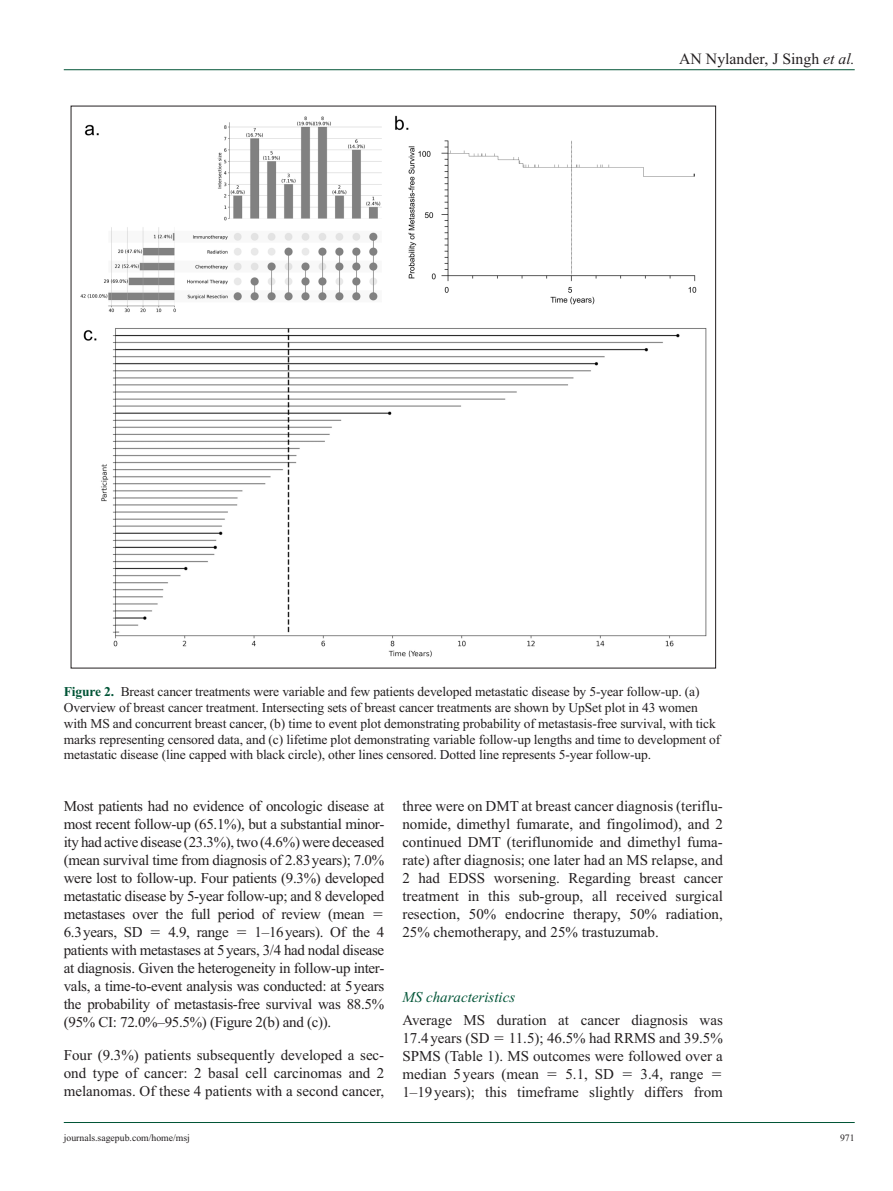
<style>
.page{position:relative;width:893px;height:1191px;background:#fff}
.page>*{position:absolute;margin:0;border:0;box-sizing:border-box;transform-origin:0 0}
.t1{font:15.75px "Times New Roman";color:#231f20}
.t2{font:15px/18px "Times New Roman";letter-spacing:-.02em;color:#231f20;text-align:justify}
.t3{font:15px/18px "Times New Roman";color:#231f20}
.t4{font:italic 15px "Times New Roman";color:#015436}
.t5{font:13.5px/15.8px "Times New Roman";letter-spacing:-.01em;color:#231f20}
.t6{font:9.75px "Times New Roman";color:#231f20}
.s1{font-style:italic}
.s2{font-weight:700;color:#015436}
</style>
<div class="page">
<hr style="left:64px;top:69px;width:791px;height:1px;background:#015436">
<hr style="left:64px;top:1122px;width:791px;height:1px;background:#015436">
<img style="left:80px;top:115px;width:627px;height:543px">
<p class="t1" style="left:679px;top:50px;width:177px">AN Nylander, J Singh <span class="s1">et al.</span></p>
<p class="t5" style="left:64px;top:684px;width:658px"><span class="s2">Figure 2.</span> Breast cancer treatments were variable and few patients developed metastatic disease by 5-year follow-up. (a)<br>Overview of breast cancer treatment. Intersecting sets of breast cancer treatments are shown by UpSet plot in 43 women with MS and concurrent breast cancer, (b) time to event plot demonstrating probability of metastasis-free survival, with tick marks representing censored data, and (c) lifetime plot demonstrating variable follow-up lengths and time to development of metastatic disease (line capped with black circle), other lines censored. Dotted line represents 5-year follow-up.</p>
<p class="t2" style="left:64px;top:797px;width:322px;text-align:left">Most patients had no evidence of oncologic disease at most recent follow-up (65.1%), but a substantial minor&shy;ity had active disease (23.3%), two (4.6%) were deceased (mean survival time from diagnosis of 2.83years); 7.0% were lost to follow-up. Four patients (9.3%) developed metastatic disease by 5-year follow-up; and 8 developed metastases over the full period of review (mean 6.3years, SD</p>
<p class="t2" style="left:64px;top:923px;width:322px;text-indent:191px">1–16years). Of the 4 patients with metastases at 5years, 3/4 had nodal disease at diagnosis. Given the heterogeneity in follow-up inter&shy;vals, a time-to-event analysis was conducted: at 5years the probability of metastasis-free survival was 88.5% (95% CI: 72.0%–95.5%) (Figure 2(b) and (c)).</p>
<p class="t2" style="left:64px;top:1046px;width:322px">Four (9.3%) patients subsequently developed a sec&shy;ond type of cancer: 2 basal cell carcinomas and 2 melanomas. Of these 4 patients with a second cancer,</p>
<p class="t2" style="left:168px;top:923px;width:62px">4.9, range</p>
<p class="t2" style="left:402px;top:797px;width:322px">three were on DMT at breast cancer diagnosis (teriflu&shy;nomide, dimethyl fumarate, and fingolimod), and 2 continued DMT (teriflunomide and dimethyl fuma&shy;rate) after diagnosis; one later had an MS relapse, and 2 had EDSS worsening. Regarding breast cancer treatment in this sub-group, all received surgical resection, 50% endocrine therapy, 50% radiation, 25% chemotherapy, and 25% trastuzumab.</p>
<p class="t4" style="left:402px;top:989px;width:114px">MS characteristics</p>
<p class="t3" style="left:402px;top:1010px;width:322px">Average MS duration at cancer diagnosis was<br>17.4years (SD</p>
<p class="t2" style="left:402px;top:1028px;width:322px;text-indent:106px">11.5); 46.5% had RRMS and 39.5% SPMS (Table 1). MS outcomes were followed over a median 5years (mean</p>
<p class="t2" style="left:565px;top:1064px;width:50px">5.1, SD</p>
<p class="t3" style="left:402px;top:1064px;width:322px;text-indent:238px">3.4, range<br>1–19years); this timeframe slightly differs from</p>
<p class="t6" style="left:64px;top:1132px;width:128px">journals.sagepub.com/home/msj</p>
<p class="t6" style="left:840px;top:1132px;width:16px">971</p>
</div>
